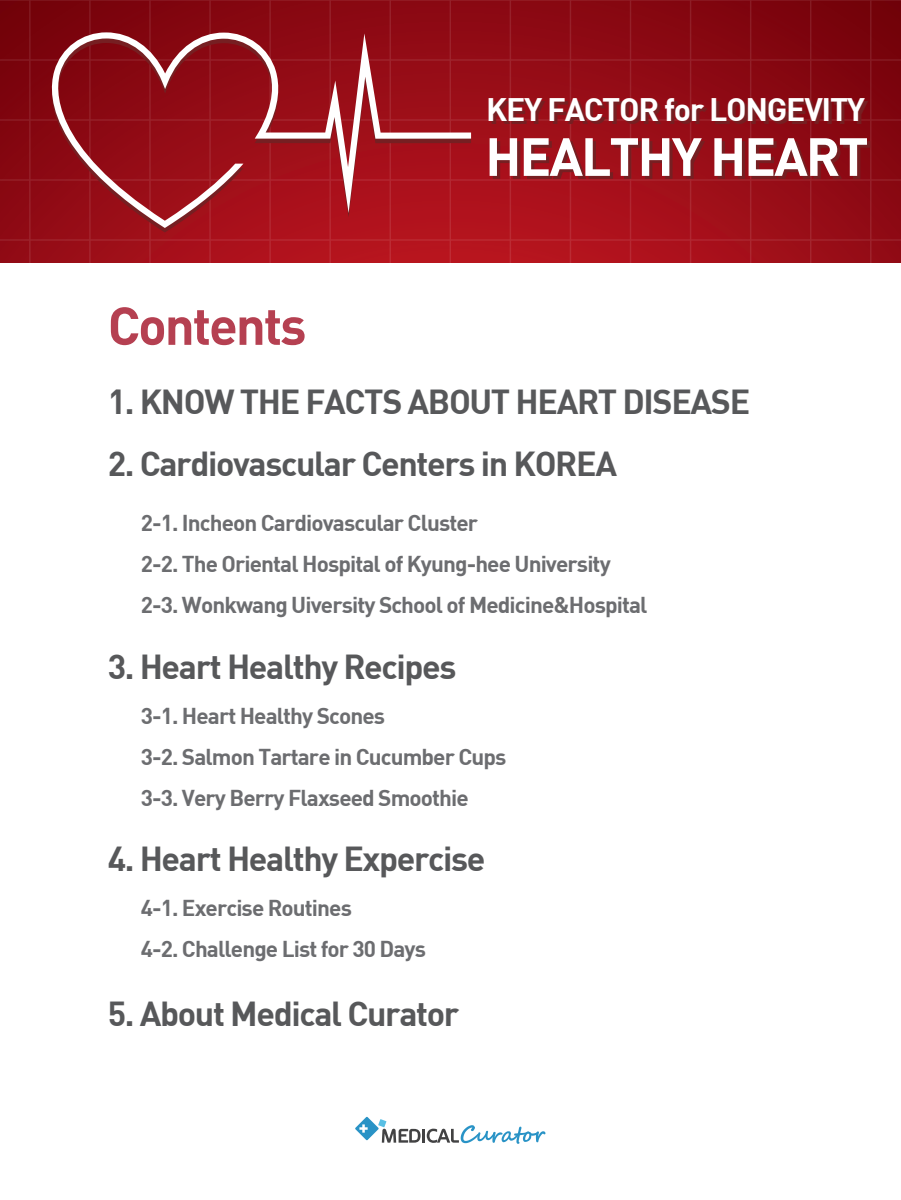
<style>
.page{position:relative;width:901px;height:1200px;background:#fff}
.page>*{position:absolute;margin:0;border:0;box-sizing:border-box;transform-origin:0 0}
.t1{font:52.95px "Dinbol";letter-spacing:-.04em;color:#fff}
.t2{font:52.5px "Dinbol";letter-spacing:-.04em;color:#b54051}
.t3{font:34.05px "Dinbol";letter-spacing:-.04em;color:#57585a}
.t4{font:31.8px "Dinbol";letter-spacing:-.04em;color:#fff}
.t5{font:22.5px/40.8px "Dinbol";letter-spacing:-.04em;color:#6c6d70}
</style>
<div class="page">
<svg style="left:0;top:1px;width:900px;height:261px;background:#930a14"></svg>
<hr style="left:29px;top:0;width:2px;height:262px;background:#fff">
<hr style="left:89px;top:0;width:2px;height:262px;background:#fff">
<hr style="left:149px;top:0;width:2px;height:262px;background:#fff">
<hr style="left:209px;top:0;width:2px;height:262px;background:#fff">
<hr style="left:269px;top:0;width:2px;height:262px;background:#fff">
<hr style="left:329px;top:0;width:2px;height:262px;background:#fff">
<hr style="left:389px;top:0;width:2px;height:262px;background:#fff">
<hr style="left:449px;top:0;width:2px;height:262px;background:#fff">
<hr style="left:509px;top:0;width:2px;height:262px;background:#fff">
<hr style="left:569px;top:0;width:2px;height:262px;background:#fff">
<hr style="left:629px;top:0;width:2px;height:262px;background:#fff">
<hr style="left:689px;top:0;width:2px;height:262px;background:#fff">
<hr style="left:749px;top:0;width:2px;height:262px;background:#fff">
<hr style="left:809px;top:0;width:2px;height:262px;background:#fff">
<hr style="left:869px;top:0;width:2px;height:262px;background:#fff">
<hr style="left:0;top:59px;width:900px;height:2px;background:#fff">
<hr style="left:0;top:119px;width:900px;height:2px;background:#fff">
<hr style="left:0;top:179px;width:900px;height:2px;background:#fff">
<hr style="left:0;top:239px;width:900px;height:2px;background:#fff">
<svg style="left:49px;top:228px;width:422px;height:5px;background:#a8111b"></svg>
<svg style="left:49px;top:32px;width:422px;height:196px;background:#a0222b"></svg>
<svg style="left:381px;top:1125px;width:164px;height:19px"></svg>
<svg style="left:355px;top:1117px;width:23px;height:23px"></svg>
<svg style="left:378px;top:1119px;width:8px;height:8px"></svg>
<svg style="left:359px;top:1124px;width:8px;height:9px"></svg>
<h2 class="t2" style="left:108px;top:292px;width:200px">Contents</h2>
<h3 class="t4" style="left:486px;top:89px;width:380px">KEY FACTOR for LONGEVITY</h3>
<h1 class="t1" style="left:485px;top:122px;width:384px">HEALTHY HEART</h1>
<h3 class="t3" style="left:108px;top:379px;width:643px">1. KNOW THE FACTS ABOUT HEART DISEASE</h3>
<h3 class="t3" style="left:108px;top:441px;width:510px">2. Cardiovascular Centers in KOREA</h3>
<p class="t5" style="left:141px;top:501px;width:508px">2-1. Incheon Cardiovascular Cluster<br>2-2. The Oriental Hospital of Kyung-hee University<br>2-3. Wonkwang Uiversity School of Medicine&amp;Hospital</p>
<h3 class="t3" style="left:108px;top:645px;width:350px">3. Heart Healthy Recipes</h3>
<p class="t5" style="left:141px;top:695px;width:367px">3-1. Heart Healthy Scones<br>3-2. Salmon Tartare in Cucumber Cups<br>3-3. Very Berry Flaxseed Smoothie</p>
<h3 class="t3" style="left:108px;top:837px;width:379px">4. Heart Healthy Expercise</h3>
<p class="t5" style="left:141px;top:887px;width:287px">4-1. Exercise Routines<br>4-2. Challenge List for 30 Days</p>
<h3 class="t3" style="left:108px;top:991px;width:353px">5. About Medical Curator</h3>
</div>
